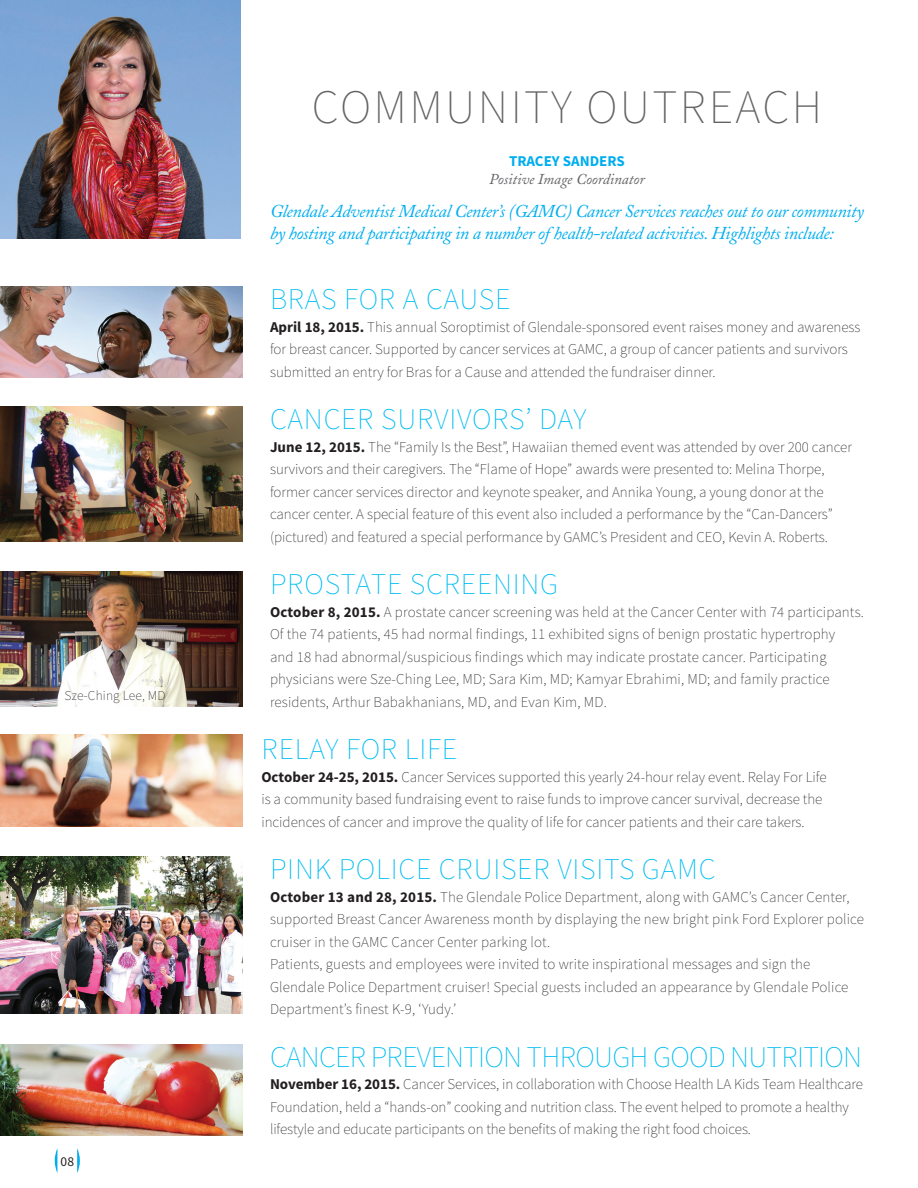
<style>
.page{position:relative;width:918px;height:1188px;background:#fff}
.page>*{position:absolute;margin:0;border:0;box-sizing:border-box;transform-origin:0 0}
.t1{font:200 48px "Source Sans Pro";letter-spacing:.05em;color:#636366}
.t2{font:200 30px "Source Sans Pro";letter-spacing:.025em;color:#01bdf2}
.t3{font:200 30px "Source Sans Pro";letter-spacing:-.025em;color:#01bdf2}
.t4{font:italic 18px/21.6px "Adobe Caslon";letter-spacing:-.02em;color:#00aeef}
.t5{font:200 15px/22.5px "Source Sans Pro";color:#231f20}
.t6{font:italic 15px "Adobe Caslon";color:#636366}
.t7{font:700 15px "Source Sans Pro";color:#00aeef}
.t8{font:200 13.5px "Source Sans Pro";letter-spacing:.01em;color:#231f20}
.t9{font:13.5px "Source Sans Pro";color:#231f20}
.s1{font-weight:700}
</style>
<div class="page">
<img style="left:0;top:407px;width:243px;height:135px">
<img style="left:0;top:856px;width:243px;height:158px">
<img style="left:0;top:572px;width:243px;height:135px">
<svg style="left:55px;top:1148px;width:25px;height:25px"></svg>
<img style="left:0;top:0;width:240px;height:239px">
<img style="left:0;top:1044px;width:243px;height:92px">
<img style="left:0;top:735px;width:243px;height:92px">
<img style="left:0;top:287px;width:243px;height:90px">
<p class="t8" style="left:65px;top:687px;width:102px">Sze-Ching Lee, MD</p>
<p class="t9" style="left:60px;top:1153px;width:15px">08</p>
<h1 class="t1" style="left:312px;top:78px;width:512px">COMMUNITY OUTREACH</h1>
<p class="t7" style="left:509px;top:151px;width:117px">TRACEY SANDERS</p>
<p class="t6" style="left:489px;top:171px;width:157px">Positive Image Coordinator</p>
<p class="t4" style="left:270px;top:201px;width:595px">Glendale Adventist Medical Center’s (GAMC) Cancer Services reaches out to our community by hosting and participating in a number of health-related activities. Highlights include:</p>
<h2 class="t2" style="left:270px;top:281px;width:242px">BRAS FOR A CAUSE</h2>
<p class="t5" style="left:270px;top:315px;width:592px"><span class="s1">April 18, 2015.</span> This annual Soroptimist of Glendale-sponsored event raises money and awareness for breast cancer. Supported by cancer services at GAMC, a group of cancer patients and survivors submitted an entry for Bras for a Cause and attended the fundraiser dinner.</p>
<h2 class="t2" style="left:270px;top:401px;width:318px">CANCER SURVIVORS’ DAY</h2>
<p class="t5" style="left:270px;top:435px;width:583px"><span class="s1">June 12, 2015.</span> The “Family Is the Best”, Hawaiian themed event was attended by over 200 cancer survivors and their caregivers. The “Flame of Hope” awards were presented to: Melina Thorpe, former cancer services director and keynote speaker, and Annika Young, a young donor at the cancer center. A special feature of this event also included a performance by the “Can-Dancers” (pictured) and featured a special performance by GAMC’s President and CEO, Kevin A. Roberts.</p>
<h2 class="t2" style="left:270px;top:566px;width:290px">PROSTATE SCREENING</h2>
<p class="t5" style="left:270px;top:600px;width:595px"><span class="s1">October 8, 2015.</span> A prostate cancer screening was held at the Cancer Center with 74 participants.<br>Of the 74 patients, 45 had normal findings, 11 exhibited signs of benign prostatic hypertrophy<br>and 18 had abnormal/suspicious findings which may indicate prostate cancer. Participating physicians were Sze-Ching Lee, MD; Sara Kim, MD; Kamyar Ebrahimi, MD; and family practice residents, Arthur Babakhanians, MD, and Evan Kim, MD.</p>
<h2 class="t2" style="left:261px;top:731px;width:197px">RELAY FOR LIFE</h2>
<p class="t5" style="left:261px;top:765px;width:567px"><span class="s1">October 24-25, 2015.</span> Cancer Services supported this yearly 24-hour relay event. Relay For Life is a community based fundraising event to raise funds to improve cancer survival, decrease the incidences of cancer and improve the quality of life for cancer patients and their care takers.</p>
<h2 class="t2" style="left:270px;top:851px;width:447px">PINK POLICE CRUISER VISITS GAMC</h2>
<p class="t5" style="left:270px;top:885px;width:595px"><span class="s1">October 13 and 28, 2015.</span> The Glendale Police Department, along with GAMC’s Cancer Center, supported Breast Cancer Awareness month by displaying the new bright pink Ford Explorer police cruiser in the GAMC Cancer Center parking lot.<br>Patients, guests and employees were invited to write inspirational messages and sign the Glendale Police Department cruiser! Special guests included an appearance by Glendale Police Department’s finest K-9, ‘Yudy.’</p>
<h2 class="t3" style="left:270px;top:1038px;width:594px">CANCER PREVENTION THROUGH GOOD NUTRITION</h2>
<p class="t5" style="left:270px;top:1073px;width:594px"><span class="s1">November 16, 2015.</span> Cancer Services, in collaboration with Choose Health LA Kids Team Healthcare<br>Foundation, held a “hands-on” cooking and nutrition class. The event helped to promote a healthy lifestyle and educate participants on the benefits of making the right food choices.</p>
</div>
